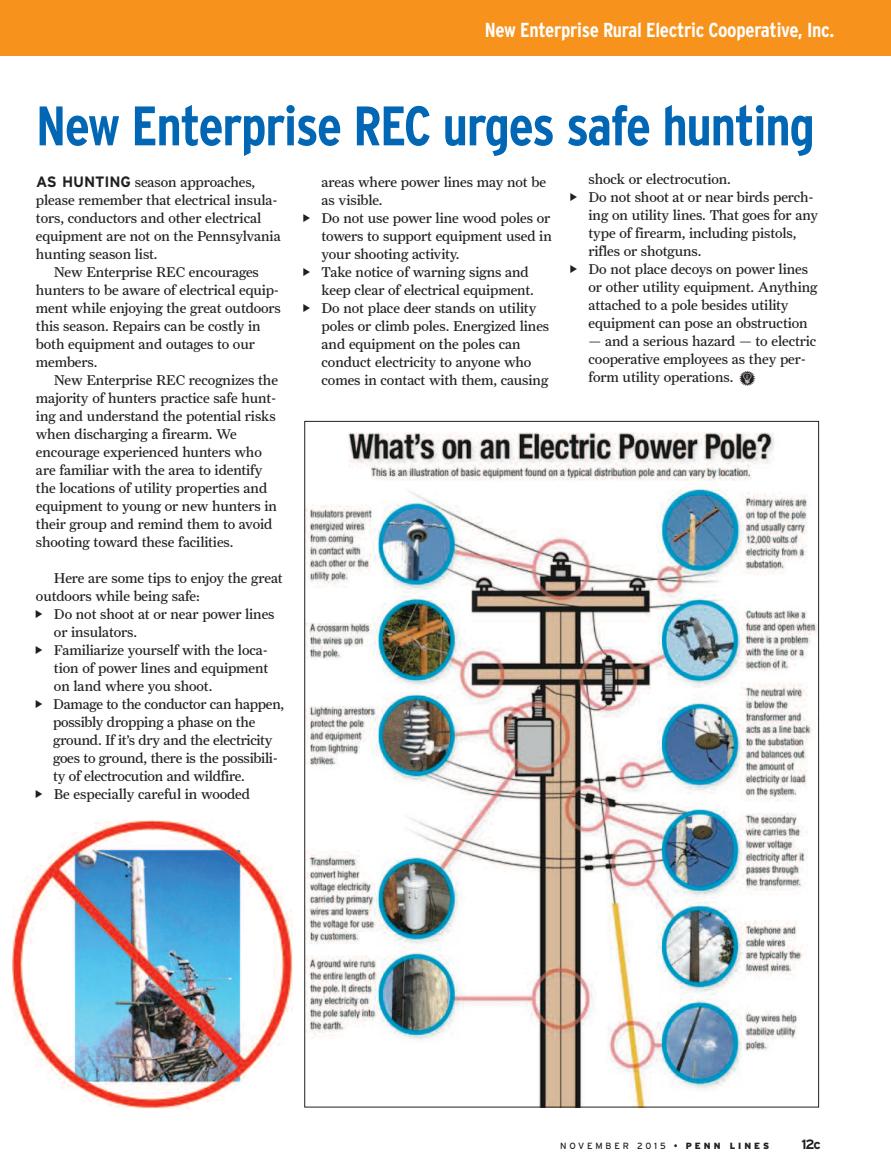
<style>
.page{position:relative;width:891px;height:1175px;background:#fff}
.page>*{position:absolute;margin:0;border:0;box-sizing:border-box;transform-origin:0 0}
.t1{font:700 condensed 55.5px "Interstate";letter-spacing:-.025em;color:#0166b3}
.t2{font:700 condensed 20.25px "Interstate";letter-spacing:-.015em;color:#fff}
.t3{font:14.25px/18px "Farnham Text";letter-spacing:-.005em;color:#231f20}
.t4{font:700 13.5px "Interstate";color:#231f20}
.t5{font:9px "Interstate";letter-spacing:.31em;color:#231f20}
.s1{font-family:"Interstate";font-weight:700;font-size:15px}
.s2{font-family:"PF Household Items";font-size:15px}
.s3{font-weight:900}
</style>
<div class="page">
<div style="left:0;top:0;width:891px;height:56px;background:#f7931d"></div>
<img style="left:306px;top:432px;width:511px;height:673px">
<img style="left:12px;top:820px;width:280px;height:288px">
<h2 class="t2" style="left:485px;top:18px;width:351px">New Enterprise Rural Electric Cooperative, Inc.</h2>
<h1 class="t1" style="left:36px;top:94px;width:781px">New Enterprise REC urges safe hunting</h1>
<p class="t3" style="left:36px;top:173px;width:221px"><span class="s1">AS HUNTING</span> season approaches,</p>
<p class="t3" style="left:36px;top:191px;width:243px">please remember that electrical insula-</p>
<p class="t3" style="left:36px;top:209px;width:227px">tors, conductors and other electrical</p>
<p class="t3" style="left:36px;top:227px;width:246px">equipment are not on the Pennsylvania</p>
<p class="t3" style="left:36px;top:245px;width:123px">hunting season list.</p>
<p class="t3" style="left:54px;top:263px;width:207px">New Enterprise REC encourages</p>
<p class="t3" style="left:36px;top:281px;width:245px">hunters to be aware of electrical equip-</p>
<p class="t3" style="left:36px;top:299px;width:247px">ment while enjoying the great outdoors</p>
<p class="t3" style="left:36px;top:317px;width:226px">this season. Repairs can be costly in</p>
<p class="t3" style="left:36px;top:335px;width:220px">both equipment and outages to our</p>
<p class="t3" style="left:36px;top:353px;width:63px">members.</p>
<p class="t3" style="left:54px;top:371px;width:226px">New Enterprise REC recognizes the</p>
<p class="t3" style="left:36px;top:389px;width:242px">majority of hunters practice safe hunt-</p>
<p class="t3" style="left:36px;top:407px;width:241px">ing and understand the potential risks</p>
<p class="t3" style="left:36px;top:425px;width:202px">when discharging a firearm. We</p>
<p class="t3" style="left:36px;top:443px;width:227px">encourage experienced hunters who</p>
<p class="t3" style="left:36px;top:461px;width:228px">are familiar with the area to identify</p>
<p class="t3" style="left:36px;top:479px;width:233px">the locations of utility properties and</p>
<p class="t3" style="left:36px;top:497px;width:242px">equipment to young or new hunters in</p>
<p class="t3" style="left:36px;top:515px;width:238px">their group and remind them to avoid</p>
<p class="t3" style="left:36px;top:533px;width:199px">shooting toward these facilities.</p>
<p class="t3" style="left:36px;top:569px;width:248px;text-indent:18px">Here are some tips to enjoy the great outdoors while being safe:</p>
<p class="t3" style="left:53px;top:605px;width:233px">Do not shoot at or near power lines or insulators.<br>Familiarize yourself with the loca&shy;tion of power lines and equipment on land where you shoot.<br>Damage to the conductor can happen, possibly dropping a phase on the ground. If it’s dry and the electricity goes to ground, there is the possibili&shy;ty of electrocution and wildfire.<br>Be especially careful in wooded</p>
<p class="t3" style="left:322px;top:173px;width:232px">areas where power lines may not be as visible.<br>Do not use power line wood poles or towers to support equipment used in your shooting activity.<br>Take notice of warning signs and keep clear of electrical equipment.<br>Do not place deer stands on utility poles or climb poles. Energized lines and equipment on the poles can conduct electricity to anyone who comes in contact with them, causing</p>
<p class="t3" style="left:589px;top:170px;width:231px">shock or electrocution.<br>Do not shoot at or near birds perch&shy;ing on utility lines. That goes for any type of firearm, including pistols, rifles or shotguns.<br>Do not place decoys on power lines or other utility equipment. Anything attached to a pole besides utility equipment can pose an obstruction</p>
<p class="t3" style="left:589px;top:332px;width:229px">— and a serious hazard — to electric cooperative employees as they per&shy;form utility operations. <span class="s2">l</span></p>
<p class="t5" style="left:560px;top:1140px;width:211px">NOVEMBER 2015 • <span class="s3">PENN LINES</span></p>
<p class="t4" style="left:802px;top:1136px;width:21px">12c</p>
</div>
